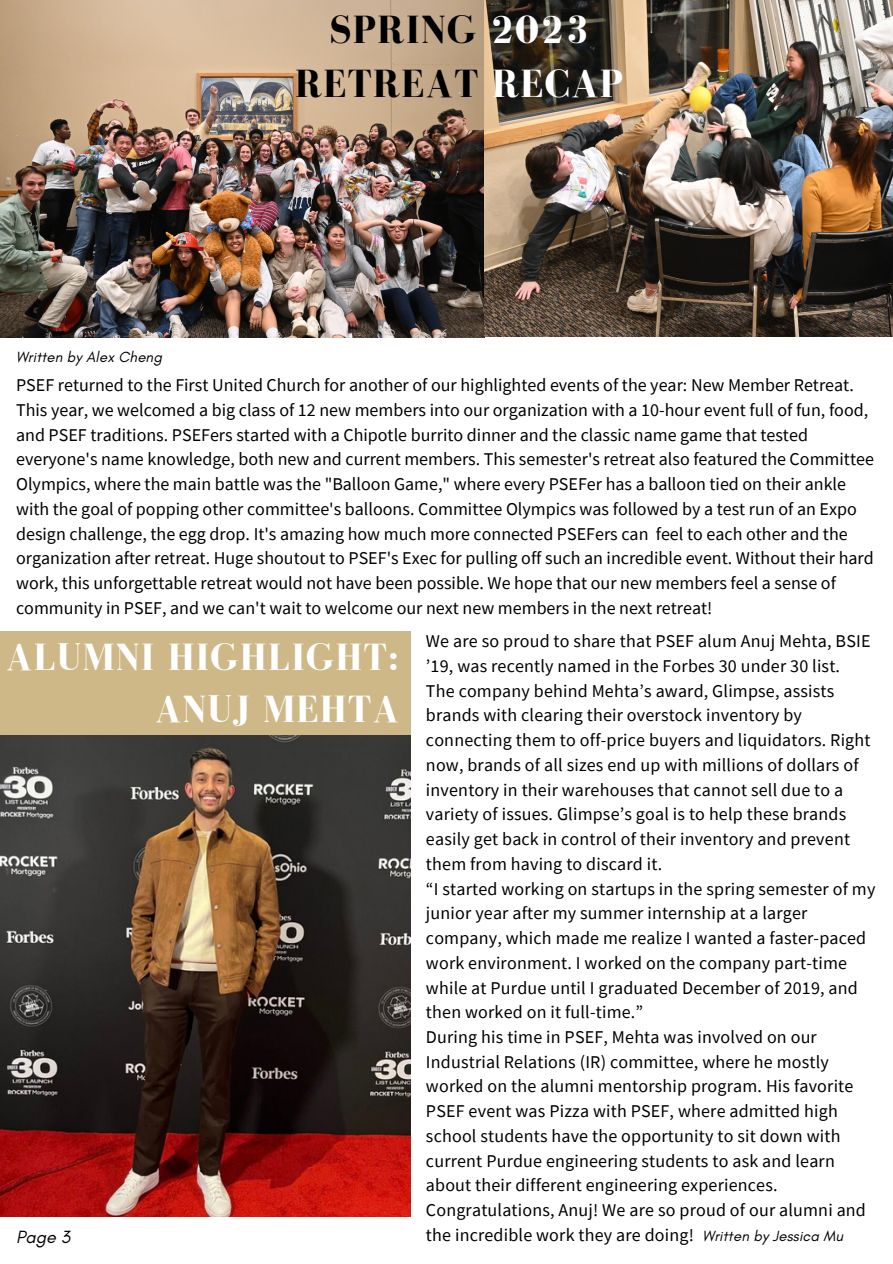
<style>
.page{position:relative;width:893px;height:1264px;background:#fff}
.page>*{position:absolute;margin:0;border:0;box-sizing:border-box;transform-origin:0 0}
.t1{font:700 40.35px/54px "Bodoni FLF";letter-spacing:.03em;color:#000;text-align:center}
.t2{font:700 39px/51.8px "Bodoni FLF";letter-spacing:.03em;color:#fff;text-align:right}
.t3{font:18px/24.8px "Source Sans Pro";letter-spacing:.01em;color:#000}
.t4{font:italic 18px "Glacial Indifference";color:#000}
.t5{font:italic 15px "Glacial Indifference";letter-spacing:.01em;color:#000}
.s1{color:#fff}
</style>
<div class="page">
<div style="left:0;top:631px;width:410px;height:149px;background:#ceb888"></div>
<img style="left:0;top:0;width:892px;height:337px">
<img style="left:0;top:735px;width:410px;height:480px">
<p class="t5" style="left:16px;top:347px;width:147px">Written by Alex Cheng</p>
<h1 class="t1" style="left:295px;top:2px;width:329px">SPRING <span class="s1">2023<br></span>RETREAT <span class="s1">RECAP</span></h1>
<p class="t3" style="left:16px;top:372px;width:859px">PSEF returned to the First United Church for another of our highlighted events of the year: New Member Retreat.<br>This year, we welcomed a big class of 12 new members into our organization with a 10-hour event full of fun, food, and PSEF traditions. PSEFers started with a Chipotle burrito dinner and the classic name game that tested everyone's name knowledge, both new and current members. This semester's retreat also featured the Committee Olympics, where the main battle was the "Balloon Game," where every PSEFer has a balloon tied on their ankle with the goal of popping other committee's balloons. Committee Olympics was followed by a test run of an Expo design challenge, the egg drop. It's amazing how much more connected PSEFers can feel to each other and the organization after retreat. Huge shoutout to PSEF's Exec for pulling off such an incredible event. Without their hard work, this unforgettable retreat would not have been possible. We hope that our new members feel a sense of community in PSEF, and we can't wait to welcome our next new members in the next retreat!</p>
<p class="t3" style="left:426px;top:628px;width:451px">We are so proud to share that PSEF alum Anuj Mehta, BSIE ’19, was recently named in the Forbes 30 under 30 list.<br>The company behind Mehta’s award, Glimpse, assists brands with clearing their overstock inventory by connecting them to off-price buyers and liquidators. Right now, brands of all sizes end up with millions of dollars of inventory in their warehouses that cannot sell due to a variety of issues. Glimpse’s goal is to help these brands easily get back in control of their inventory and prevent them from having to discard it.<br>“I started working on startups in the spring semester of my junior year after my summer internship at a larger company, which made me realize I wanted a faster-paced work environment. I worked on the company part-time while at Purdue until I graduated December of 2019, and then worked on it full-time.”<br>During his time in PSEF, Mehta was involved on our Industrial Relations (IR) committee, where he mostly worked on the alumni mentorship program. His favorite PSEF event was Pizza with PSEF, where admitted high school students have the opportunity to sit down with current Purdue engineering students to ask and learn about their different engineering experiences.<br>Congratulations, Anuj! We are so proud of our alumni and the incredible work they are doing!</p>
<h2 class="t2" style="left:6px;top:631px;width:394px">ALUMNI HIGHLIGHT:<br>ANUJ MEHTA</h2>
<p class="t4" style="left:16px;top:1226px;width:56px">Page 3</p>
<p class="t5" style="left:702px;top:1226px;width:142px">Written by Jessica Mu</p>
</div>
